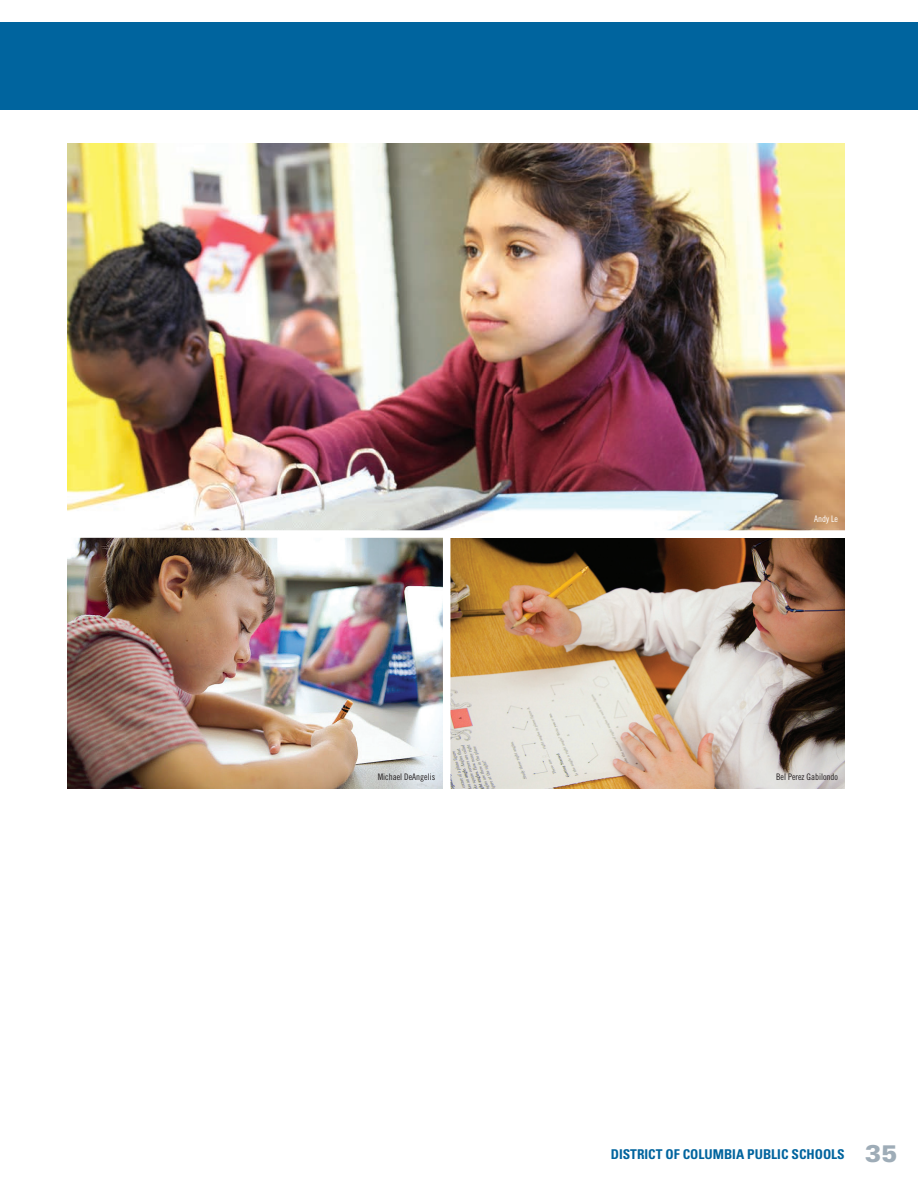
<style>
.page{position:relative;width:918px;height:1188px;background:#fff}
.page>*{position:absolute;margin:0;border:0;box-sizing:border-box;transform-origin:0 0}
.t1{font:700 condensed 13.5px "Univers LT Std";color:#00649e}
.t2{font:9px "Trade Gothic LT Std Cn 18";color:#231f20}
.t3{font:9px "Trade Gothic LT Std Cn 18";color:#fff}
.s1{font-weight:900;font-stretch:normal;font-size:24px;color:#9eacb7}
</style>
<div class="page">
<div style="left:0;top:23px;width:918px;height:87px;background:#00649e"></div>
<img style="left:68px;top:143px;width:777px;height:387px">
<img style="left:68px;top:538px;width:375px;height:251px">
<img style="left:450px;top:539px;width:395px;height:250px">
<p class="t3" style="left:814px;top:513px;width:25px">Andy Le</p>
<p class="t2" style="left:378px;top:772px;width:59px">Michael DeAngelis</p>
<p class="t2" style="left:776px;top:772px;width:63px">Bel Perez Gabilondo</p>
<p class="t1" style="left:611px;top:1145px;width:288px">DISTRICT OF COLUMBIA PUBLIC SCHOOLS <span class="s1">35</span></p>
</div>
